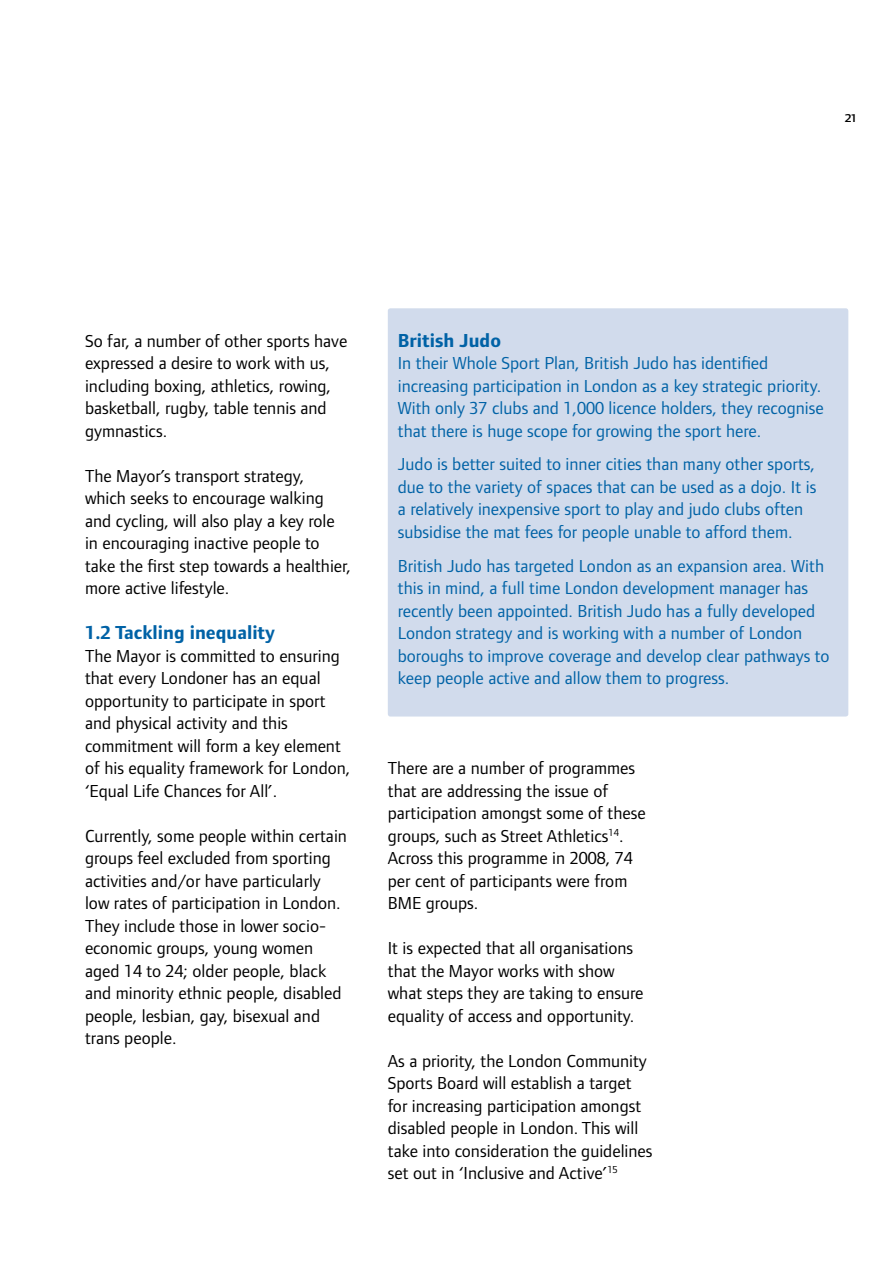
<style>
.page{position:relative;width:893px;height:1263px;background:#fff}
.page>*{position:absolute;margin:0;border:0;box-sizing:border-box;transform-origin:0 0}
.t1{font:700 19.5px "Foundry Form Sans";color:#0062a6}
.t2{font:18px/22.5px "Foundry Form Sans";color:#000}
.t3{font:18px/22.5px "Foundry Form Sans";color:#0062a6}
.t4{font:15px "Foundry Form Sans Medium OSF";color:#000}
</style>
<div class="page">
<div style="left:388px;top:308px;width:460px;height:408px;background:#d1dbec;border-radius:3px"></div>
<p class="t4" style="left:845px;top:108px;width:13px">21</p>
<p class="t2" style="left:85px;top:329px;width:264px">So far, a number of other sports have expressed a desire to work with us, including boxing, athletics, rowing, basketball, rugby, table tennis and gymnastics.</p>
<p class="t2" style="left:85px;top:464px;width:267px">The Mayor’s transport strategy,<br>which seeks to encourage walking and cycling, will also play a key role in encouraging inactive people to take the first step towards a healthier, more active lifestyle.</p>
<p class="t1" style="left:85px;top:622px;width:191px">1.2 Tackling inequality</p>
<p class="t2" style="left:85px;top:644px;width:267px">The Mayor is committed to ensuring that every Londoner has an equal opportunity to participate in sport and physical activity and this commitment will form a key element of his equality framework for London, ‘Equal Life Chances for All’.</p>
<p class="t2" style="left:85px;top:824px;width:263px">Currently, some people within certain groups feel excluded from sporting activities and/or have particularly low rates of participation in London.<br>They include those in lower socio&shy;economic groups, young women aged 14 to 24; older people, black and minority ethnic people, disabled people, lesbian, gay, bisexual and trans people.</p>
<p class="t1" style="left:398px;top:329px;width:105px">British Judo</p>
<p class="t3" style="left:398px;top:352px;width:427px">In their Whole Sport Plan, British Judo has identified increasing participation in London as a key strategic priority.<br>With only 37 clubs and 1,000 licence holders, they recognise that there is huge scope for growing the sport here.</p>
<p class="t3" style="left:398px;top:453px;width:420px">Judo is better suited to inner cities than many other sports, due to the variety of spaces that can be used as a dojo. It is a relatively inexpensive sport to play and judo clubs often subsidise the mat fees for people unable to afford them.</p>
<p class="t3" style="left:398px;top:554px;width:433px">British Judo has targeted London as an expansion area. With this in mind, a full time London development manager has recently been appointed. British Judo has a fully developed London strategy and is working with a number of London boroughs to improve coverage and develop clear pathways to keep people active and allow them to progress.</p>
<p class="t2" style="left:388px;top:757px;width:259px">There are a number of programmes that are addressing the issue of participation amongst some of these groups, such as Street Athletics<sup>14</sup>.<br>Across this programme in 2008, 74 per cent of participants were from<br>BME groups.</p>
<p class="t2" style="left:388px;top:937px;width:257px">It is expected that all organisations that the Mayor works with show what steps they are taking to ensure equality of access and opportunity.</p>
<p class="t2" style="left:388px;top:1049px;width:266px">As a priority, the London Community Sports Board will establish a target for increasing participation amongst disabled people in London. This will take into consideration the guidelines set out in ‘Inclusive and Active’<sup>15</sup></p>
</div>
